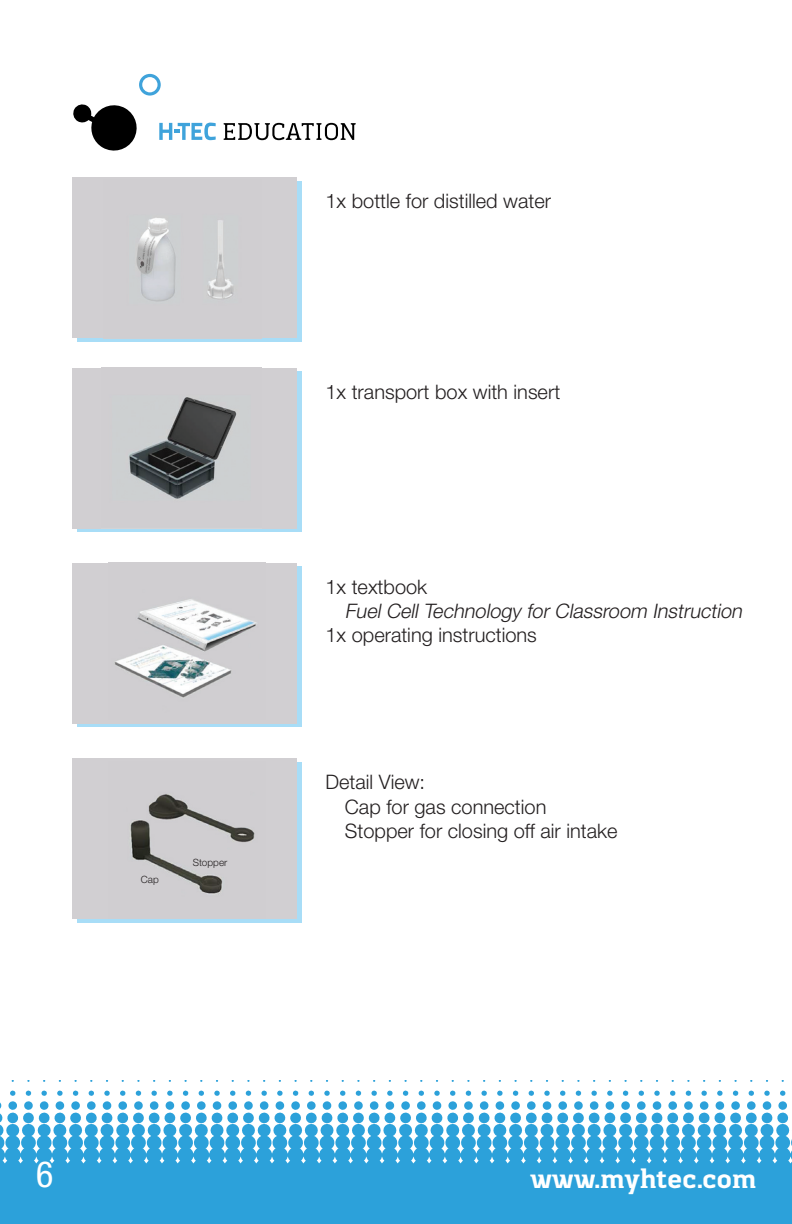
<style>
.page{position:relative;width:792px;height:1224px;background:#fff}
.page>*{position:absolute;margin:0;border:0;box-sizing:border-box;transform-origin:0 0}
.t1{font:condensed 36px "Helvetica Neue";color:#fff}
.t2{font:700 28px "Kondolar";color:#fff}
.t3{font:300 20px "Helvetica Neue";color:#231f20}
.t4{font:italic 300 20px "Helvetica Neue";color:#231f20}
.t5{font:300 10px "Helvetica Neue";color:#231f20}
</style>
<div class="page">
<div style="left:0;top:1165px;width:792px;height:59px;background:#2ca1da"></div>
<svg style="left:0;top:1091px;width:792px;height:74px"></svg>
<svg style="left:11px;top:1080px;width:773px;height:2px"></svg>
<svg style="left:73px;top:104px;width:64px;height:47px"></svg>
<svg style="left:224px;top:123px;width:132px;height:17px"></svg>
<svg style="left:139px;top:74px;width:22px;height:22px"></svg>
<svg style="left:159px;top:123px;width:57px;height:17px"></svg>
<div style="left:77px;top:371px;width:224px;height:161px;background:linear-gradient(to right,#a8ddf7,#a8ddf7)"></div>
<div style="left:72px;top:368px;width:225px;height:160px;background:#d1cfd2"></div>
<img style="left:129px;top:397px;width:108px;height:102px">
<div style="left:77px;top:566px;width:224px;height:161px;background:#a8ddf7"></div>
<div style="left:72px;top:563px;width:225px;height:161px;background:#d1cfd2"></div>
<img style="left:114px;top:599px;width:143px;height:99px">
<div style="left:77px;top:762px;width:224px;height:161px;background:#a8ddf7"></div>
<div style="left:72px;top:758px;width:225px;height:161px;background:#d1cfd2"></div>
<img style="left:130px;top:794px;width:125px;height:100px">
<div style="left:77px;top:181px;width:224px;height:161px;background:#a8ddf7"></div>
<div style="left:72px;top:177px;width:225px;height:161px;background:#d1cfd2"></div>
<img style="left:136px;top:218px;width:98px;height:84px">
<p class="t3" style="left:325px;top:189px;width:227px">1x bottle for distilled water</p>
<p class="t3" style="left:325px;top:379px;width:236px">1x transport box with insert</p>
<p class="t3" style="left:325px;top:575px;width:103px">1x textbook</p>
<p class="t3" style="left:325px;top:623px;width:213px">1x operating instructions</p>
<p class="t4" style="left:345px;top:599px;width:403px">Fuel Cell Technology for Classroom Instruction</p>
<p class="t3" style="left:325px;top:770px;width:101px">Detail View:</p>
<p class="t5" style="left:141px;top:874px;width:19px">Cap</p>
<p class="t5" style="left:193px;top:856px;width:36px">Stopper</p>
<p class="t3" style="left:345px;top:794px;width:203px">Cap for gas connection</p>
<p class="t3" style="left:345px;top:818px;width:274px">Stopper for closing off air intake</p>
<h1 class="t1" style="left:36px;top:1154px;width:19px">6</h1>
<h2 class="t2" style="left:530px;top:1161px;width:227px">www.myhtec.com</h2>
</div>
